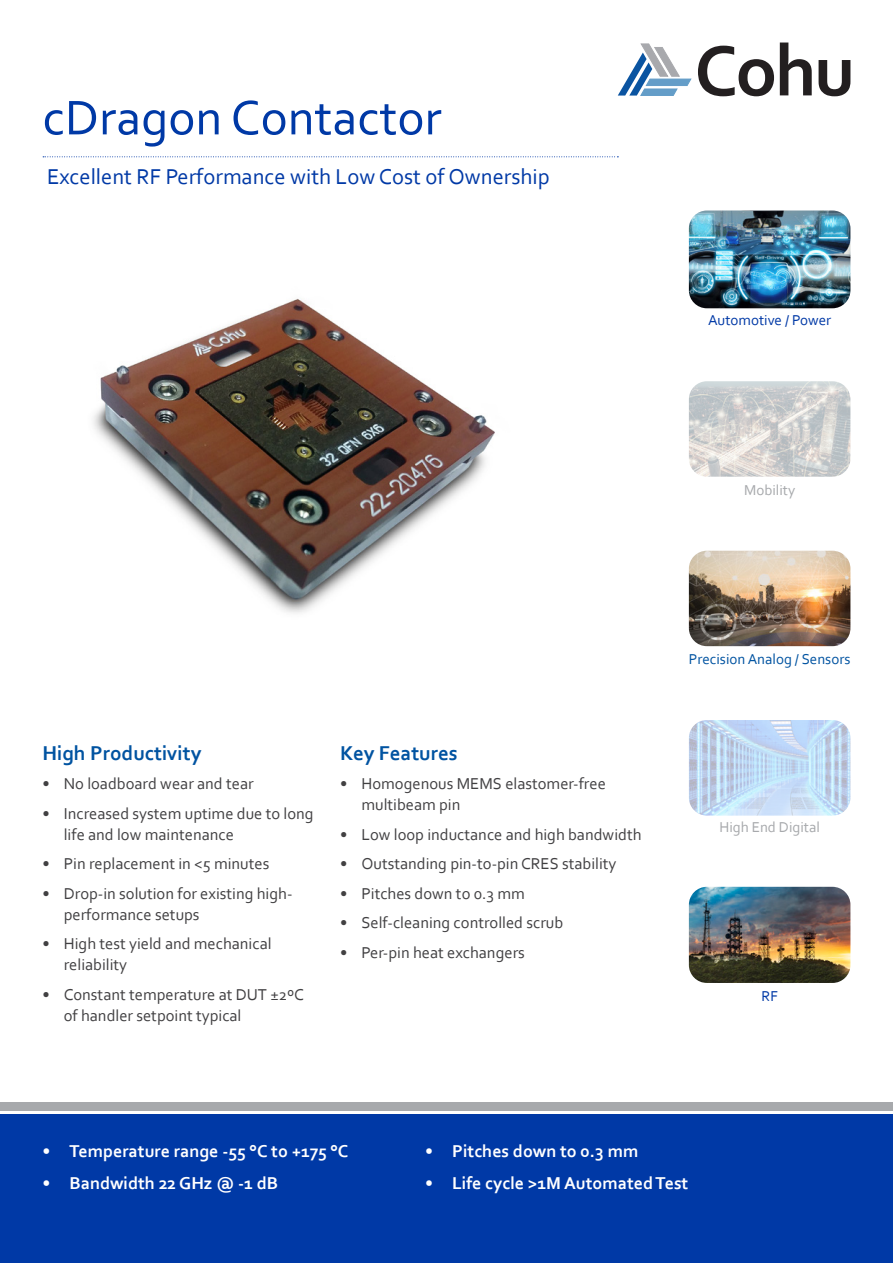
<style>
.page{position:relative;width:893px;height:1263px;background:#fff}
.page>*{position:absolute;margin:0;border:0;box-sizing:border-box;transform-origin:0 0}
.t1{font:51px "Corbel";color:#0039a6}
.t2{font:22.5px "Corbel";color:#0039a6}
.benefits_features_ti{font:700 21px "Corbel";color:#0053a1}
.t3{font:700 18px "Corbel";color:#fff}
.t4{font:16.5px/21px "Corbel";color:#414042}
.t5{font:15px "Corbel";color:#0053a1}
.t6{font:15px "Corbel";color:#a7a9ac}
.t7{font:15px "Corbel";color:#0039a6}
</style>
<div class="page">
<svg style="left:618px;top:43px;width:73px;height:53px"></svg>
<svg style="left:698px;top:46px;width:76px;height:50px"></svg>
<svg style="left:780px;top:43px;width:32px;height:52px"></svg>
<svg style="left:819px;top:60px;width:31px;height:36px"></svg>
<svg style="left:43px;top:156px;width:575px;height:1px"></svg>
<div style="left:0;top:1114px;width:893px;height:149px;background:#0039a6"></div>
<div style="left:0;top:1103px;width:893px;height:8px;background:#a7a9ac"></div>
<img style="left:689px;top:210px;width:161px;height:98px">
<img style="left:689px;top:720px;width:161px;height:96px">
<img style="left:689px;top:887px;width:161px;height:96px">
<img style="left:689px;top:381px;width:161px;height:96px">
<img style="left:689px;top:551px;width:161px;height:95px">
<img style="left:93px;top:298px;width:402px;height:315px">
<h1 class="t1" style="left:43px;top:86px;width:401px">cDragon Contactor</h1>
<h2 class="t2" style="left:47px;top:163px;width:504px">Excellent RF Performance with Low Cost of Ownership</h2>
<p class="t7" style="left:708px;top:311px;width:125px">Automotive / Power</p>
<p class="t6" style="left:744px;top:480px;width:53px">Mobility</p>
<p class="benefits_features_ti" style="left:43px;top:740px;width:161px">High Productivity</p>
<p class="t4" style="left:43px;top:773px;width:213px">• No loadboard wear and tear</p>
<p class="t4" style="left:64px;top:802px;width:251px;text-indent:-21px">• Increased system uptime due to long life and low maintenance</p>
<p class="t4" style="left:43px;top:853px;width:228px">• Pin replacement in &lt;5 minutes</p>
<p class="t4" style="left:64px;top:882px;width:230px;text-indent:-21px">• Drop-in solution for existing high&shy;performance setups</p>
<p class="t4" style="left:64px;top:933px;width:209px;text-indent:-21px">• High test yield and mechanical reliability</p>
<p class="t4" style="left:64px;top:983px;width:242px;text-indent:-21px">• Constant temperature at DUT ±2ºC of handler setpoint typical</p>
<p class="benefits_features_ti" style="left:340px;top:740px;width:119px">Key Features</p>
<p class="t4" style="left:361px;top:773px;width:246px;text-indent:-21px">• Homogenous MEMS elastomer-free multibeam pin</p>
<p class="t4" style="left:340px;top:823px;width:303px">• Low loop inductance and high bandwidth</p>
<p class="t4" style="left:340px;top:853px;width:278px">• Outstanding pin-to-pin CRES stability</p>
<p class="t4" style="left:340px;top:882px;width:186px">• Pitches down to 0.3 mm</p>
<p class="t4" style="left:340px;top:912px;width:225px">• Self-cleaning controlled scrub</p>
<p class="t4" style="left:340px;top:941px;width:186px">• Per-pin heat exchangers</p>
<p class="t5" style="left:689px;top:650px;width:163px">Precision Analog / Sensors</p>
<p class="t6" style="left:719px;top:817px;width:102px">High End Digital</p>
<p class="t7" style="left:761px;top:987px;width:18px">RF</p>
<p class="t3" style="left:43px;top:1140px;width:307px">• Temperature range -55 °C to +175 °C</p>
<p class="t3" style="left:43px;top:1172px;width:237px">• Bandwidth 22 GHz @ -1 dB</p>
<p class="t3" style="left:425px;top:1140px;width:215px">• Pitches down to 0.3 mm</p>
<p class="t3" style="left:425px;top:1172px;width:265px">• Life cycle &gt;1M Automated Test</p>
</div>
